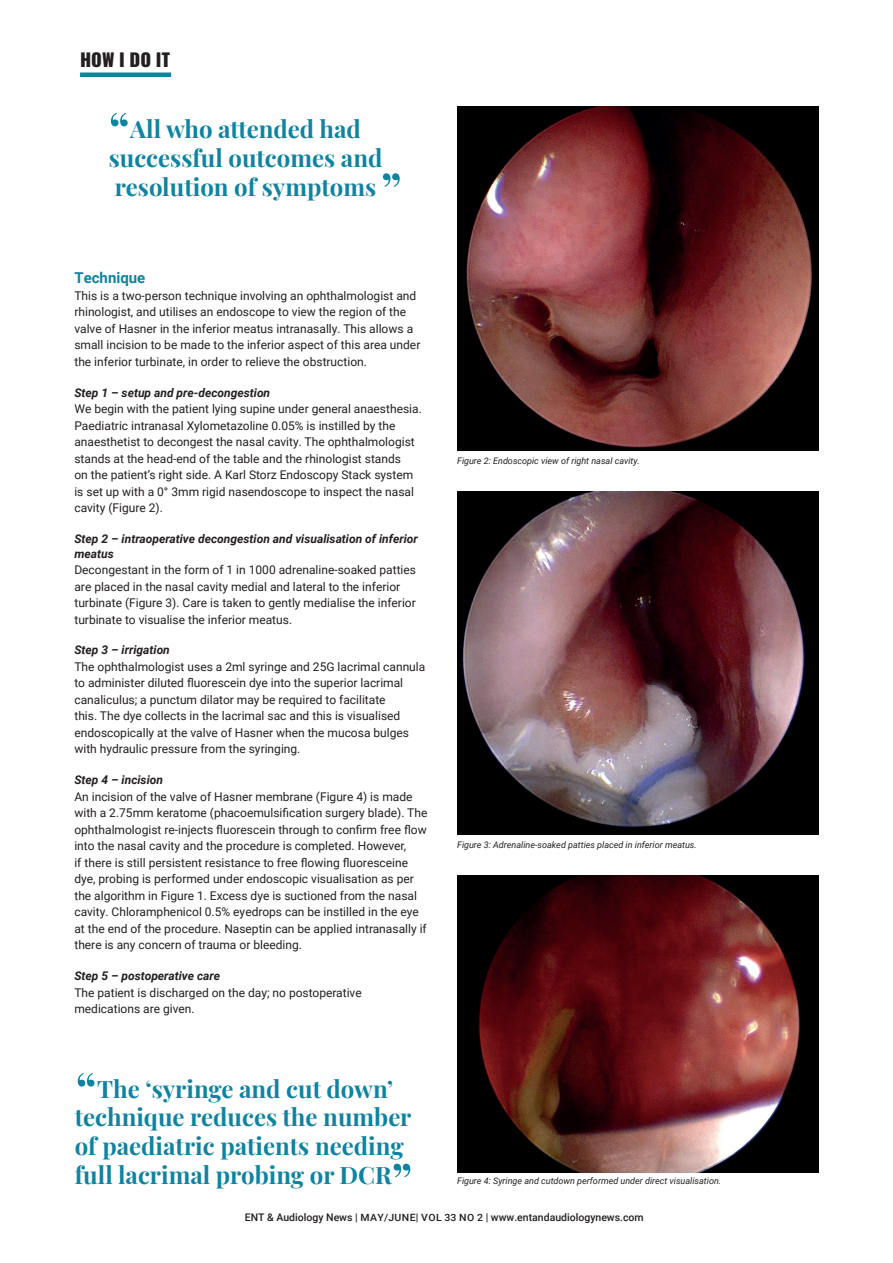
<style>
.page{position:relative;width:893px;height:1263px;background:#fff}
.page>*{position:absolute;margin:0;border:0;box-sizing:border-box;transform-origin:0 0}
.t1{font:54px "Playfair Display";color:#0f83a0}
.t2{font:700 24px/28.8px "Playfair Display";color:#0f83a0}
.t3{font:800 18px "Oswald";color:#231f20}
.t4{font:700 15px "Roboto";color:#0f83a0}
.t5{font:12px/16.5px "Roboto";color:#231f20}
.t6{font:italic 700 12px/14.4px "Roboto";color:#231f20}
.t7{font:500 10.5px "Roboto";color:#231f20}
.t8{font:italic 9px "Roboto";color:#231f20}
.s1{font-size:10.05px}
</style>
<div class="page">
<img style="left:457px;top:106px;width:362px;height:344px">
<img style="left:457px;top:491px;width:362px;height:344px">
<img style="left:457px;top:876px;width:362px;height:296px">
<div style="left:80px;top:72px;width:91px;height:5px;background:#0f83a0"></div>
<h3 class="t3" style="left:80px;top:50px;width:92px">HOW I DO IT</h3>
<h1 class="t1" style="left:108px;top:89px;width:24px">“</h1>
<h2 class="t2" style="left:109px;top:113px;width:275px;text-align:center">All who attended had successful outcomes and resolution of symptoms</h2>
<h1 class="t1" style="left:380px;top:150px;width:24px">”</h1>
<p class="t4" style="left:74px;top:267px;width:72px">Technique</p>
<p class="t5" style="left:74px;top:287px;width:347px">This is a two-person technique involving an ophthalmologist and rhinologist, and utilises an endoscope to view the region of the valve of Hasner in the inferior meatus intranasally. This allows a small incision to be made to the inferior aspect of this area under the inferior turbinate, in order to relieve the obstruction.</p>
<p class="t6" style="left:74px;top:385px;width:197px">Step 1 – setup and pre-decongestion</p>
<p class="t5" style="left:74px;top:400px;width:349px">We begin with the patient lying supine under general anaesthesia.<br>Paediatric intranasal Xylometazoline 0.05% is instilled by the anaesthetist to decongest the nasal cavity. The ophthalmologist stands at the head-end of the table and the rhinologist stands<br>on the patient’s right side. A Karl Storz Endoscopy Stack system is set up with a 0° 3mm rigid nasendoscope to inspect the nasal cavity (Figure 2).</p>
<p class="t6" style="left:74px;top:531px;width:345px">Step 2 – intraoperative decongestion and visualisation of inferior meatus</p>
<p class="t5" style="left:74px;top:561px;width:343px">Decongestant in the form of 1 in 1000 adrenaline-soaked patties are placed in the nasal cavity medial and lateral to the inferior turbinate (Figure 3). Care is taken to gently medialise the inferior turbinate to visualise the inferior meatus.</p>
<p class="t6" style="left:74px;top:642px;width:97px">Step 3 – irrigation</p>
<p class="t5" style="left:74px;top:658px;width:352px">The ophthalmologist uses a 2ml syringe and 25G lacrimal cannula to administer diluted fluorescein dye into the superior lacrimal canaliculus; a punctum dilator may be required to facilitate<br>this. The dye collects in the lacrimal sac and this is visualised endoscopically at the valve of Hasner when the mucosa bulges with hydraulic pressure from the syringing.</p>
<p class="t6" style="left:74px;top:772px;width:90px">Step 4 – incision</p>
<p class="t5" style="left:74px;top:788px;width:354px">An incision of the valve of Hasner membrane (Figure 4) is made with a 2.75mm keratome (phacoemulsification surgery blade). The ophthalmologist re-injects fluorescein through to confirm free flow into the nasal cavity and the procedure is completed. However,<br>if there is still persistent resistance to free flowing fluoresceine dye, probing is performed under endoscopic visualisation as per the algorithm in Figure 1. Excess dye is suctioned from the nasal cavity. Chloramphenicol 0.5% eyedrops can be instilled in the eye at the end of the procedure. Naseptin can be applied intranasally if there is any concern of trauma or bleeding.</p>
<p class="t6" style="left:74px;top:968px;width:147px">Step 5 – postoperative care</p>
<p class="t5" style="left:74px;top:984px;width:289px">The patient is discharged on the day; no postoperative medications are given.</p>
<h1 class="t1" style="left:75px;top:1049px;width:24px">“</h1>
<h2 class="t2" style="left:75px;top:1072px;width:338px;text-indent:23px">The ‘syringe and cut down’ technique reduces the number of paediatric patients needing full lacrimal probing or DCR</h2>
<h1 class="t1" style="left:391px;top:1140px;width:24px">”</h1>
<p class="t8" style="left:457px;top:454px;width:184px">Figure 2: Endoscopic view of right nasal cavity.</p>
<p class="t8" style="left:457px;top:838px;width:241px">Figure 3: Adrenaline-soaked patties placed in inferior meatus.</p>
<p class="t8" style="left:457px;top:1175px;width:266px">Figure 4: Syringe and cutdown performed under direct visualisation.</p>
<p class="t7" style="left:245px;top:1210px;width:400px">ENT &amp; Audiology News | <span class="s1">MAY/JUNE</span>| <span class="s1">VOL 33 NO 2</span> | www.entandaudiologynews.com</p>
</div>
